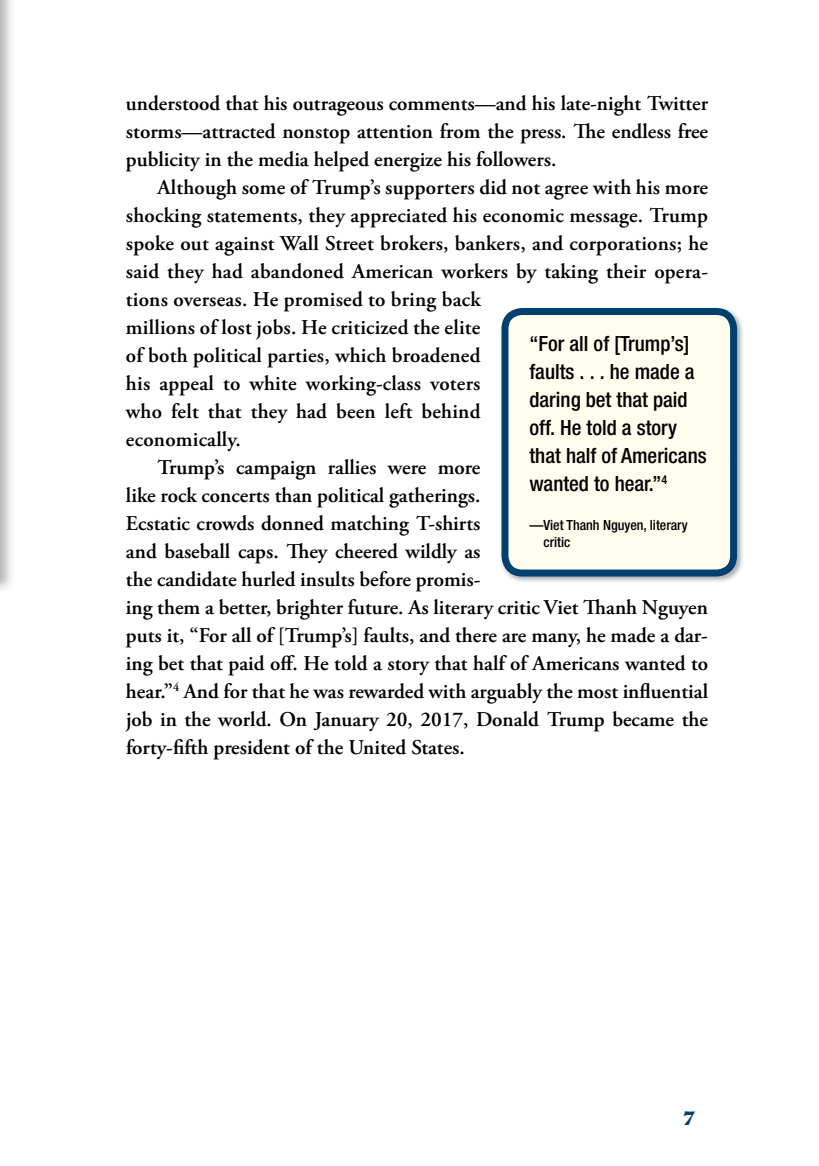
<style>
.page{position:relative;width:819px;height:1166px;background:#fff}
.page>*{position:absolute;margin:0;border:0;box-sizing:border-box;transform-origin:0 0}
.t1{font:600 21px/28px "Adobe Garamond Pro";color:#000;text-align:justify}
.t2{font:500 condensed 21px/28px "Helvetica Neue LT Std";color:#000}
.t3{font:900 21px "Mariposa Sans";color:#004071}
.t4{font:500 condensed 14px/17.5px "Helvetica Neue LT Std";color:#000}
</style>
<div class="page">
<img style="left:509px;top:316px;width:234px;height:266px">
<svg style="left:501px;top:308px;width:236px;height:268px;background:#e4e9e1"></svg>
<p class="t1" style="left:126px;top:89px;width:584px">understood that his outrageous comments—and his late-night Twitter storms—attracted nonstop attention from the press. The endless free publicity in the media helped energize his followers.</p>
<p class="t1" style="left:157px;top:173px;width:552px">Although some of Trump’s supporters did not agree with his more</p>
<p class="t1" style="left:126px;top:201px;width:584px">shocking statements, they appreciated his economic message. Trump</p>
<p class="t1" style="left:126px;top:229px;width:584px">spoke out against Wall Street brokers, bankers, and corporations; he</p>
<p class="t1" style="left:126px;top:257px;width:584px">said they had abandoned American workers by taking their opera-</p>
<p class="t1" style="left:126px;top:285px;width:356px">tions overseas. He promised to bring back</p>
<p class="t1" style="left:126px;top:313px;width:356px">millions of lost jobs. He criticized the elite</p>
<p class="t1" style="left:126px;top:341px;width:356px">of both political parties, which broadened</p>
<p class="t1" style="left:126px;top:369px;width:356px">his appeal to white working-class voters</p>
<p class="t1" style="left:126px;top:397px;width:356px">who felt that they had been left behind</p>
<p class="t1" style="left:126px;top:425px;width:116px">economically.</p>
<p class="t1" style="left:157px;top:453px;width:324px">Trump’s campaign rallies were more</p>
<p class="t1" style="left:126px;top:481px;width:356px">like rock concerts than political gatherings.</p>
<p class="t1" style="left:126px;top:509px;width:356px">Ecstatic crowds donned matching T-shirts</p>
<p class="t1" style="left:126px;top:537px;width:356px">and baseball caps. They cheered wildly as</p>
<p class="t1" style="left:126px;top:565px;width:356px">the candidate hurled insults before promis-</p>
<p class="t1" style="left:126px;top:593px;width:584px">ing them a better, brighter future. As literary critic Viet Thanh Nguyen</p>
<p class="t1" style="left:126px;top:621px;width:584px">puts it, “For all of [Trump’s] faults, and there are many, he made a dar-</p>
<p class="t1" style="left:126px;top:649px;width:584px">ing bet that paid off. He told a story that half of Americans wanted to</p>
<p class="t1" style="left:126px;top:677px;width:584px">hear.”<sup>4</sup> And for that he was rewarded with arguably the most influential</p>
<p class="t1" style="left:126px;top:705px;width:584px">job in the world. On January 20, 2017, Donald Trump became the</p>
<p class="t1" style="left:126px;top:733px;width:340px">forty-fifth president of the United States.</p>
<p class="t2" style="left:529px;top:329px;width:179px">“For all of [Trump’s] faults . . . he made a daring bet that paid off. He told a story that half of Americans wanted to hear.”<sup>4</sup></p>
<p class="t4" style="left:543px;top:515px;width:146px;text-indent:-14px">— Viet Thanh Nguyen, literary critic</p>
<p class="t3" style="left:683px;top:1104px;width:14px">7</p>
</div>
